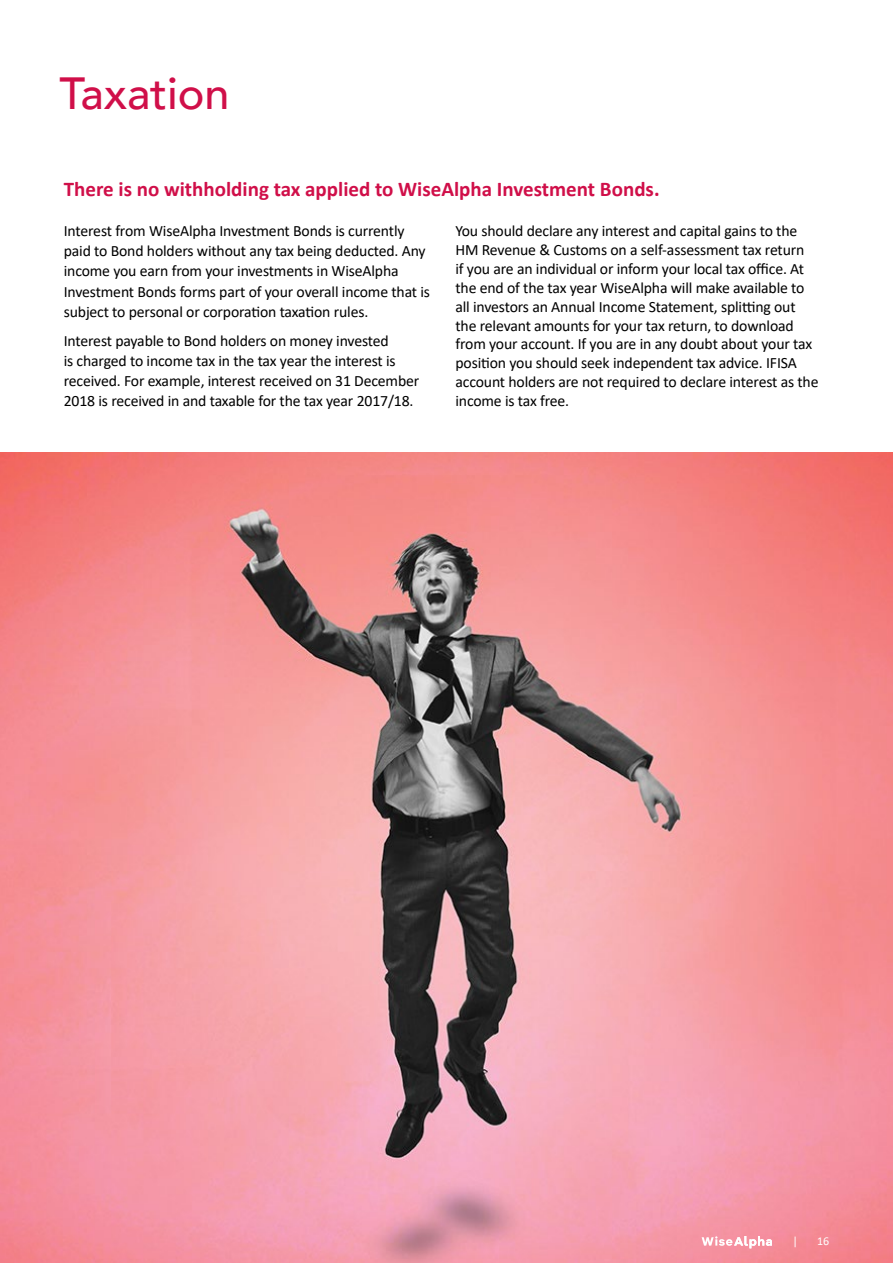
<style>
.page{position:relative;width:893px;height:1263px;background:#fff}
.page>*{position:absolute;margin:0;border:0;box-sizing:border-box;transform-origin:0 0}
.t1{font:500 45px "Avenir";color:#d00f49}
.t2{font:700 21px "Calibri";color:#d00f49}
.t3{font:15.75px/18.9px "Calibri";letter-spacing:-.01em;color:#000}
.t4{font:12px "Calibri";color:#fff}
</style>
<div class="page">
<img style="left:0;top:453px;width:893px;height:810px">
<svg style="left:702px;top:1236px;width:70px;height:12px"></svg>
<h1 class="t1" style="left:60px;top:54px;width:172px">Taxation</h1>
<h2 class="t2" style="left:64px;top:174px;width:597px">There is no withholding tax applied to WiseAlpha Investment Bonds.</h2>
<p class="t3" style="left:64px;top:220px;width:368px;line-height:20.2px">Interest from WiseAlpha Investment Bonds is currently paid to Bond holders without any tax being deducted. Any income you earn from your investments in WiseAlpha Investment Bonds forms part of your overall income that is subject to personal or corporation taxation rules.</p>
<p class="t3" style="left:64px;top:330px;width:357px;line-height:20.2px">Interest payable to Bond holders on money invested<br>is charged to income tax in the tax year the interest is received. For example, interest received on 31 December 2018 is received in and taxable for the tax year 2017/18.</p>
<p class="t3" style="left:455px;top:221px;width:365px">You should declare any interest and capital gains to the HM Revenue &amp; Customs on a self-assessment tax return<br>if you are an individual or inform your local tax office. At the end of the tax year WiseAlpha will make available to all investors an Annual Income Statement, splitting out the relevant amounts for your tax return, to download from your account. If you are in any doubt about your tax position you should seek independent tax advice. IFISA account holders are not required to declare interest as the income is tax free.</p>
<p class="t4" style="left:792px;top:1233px;width:7px">|</p>
<p class="t4" style="left:817px;top:1233px;width:14px">16</p>
</div>
